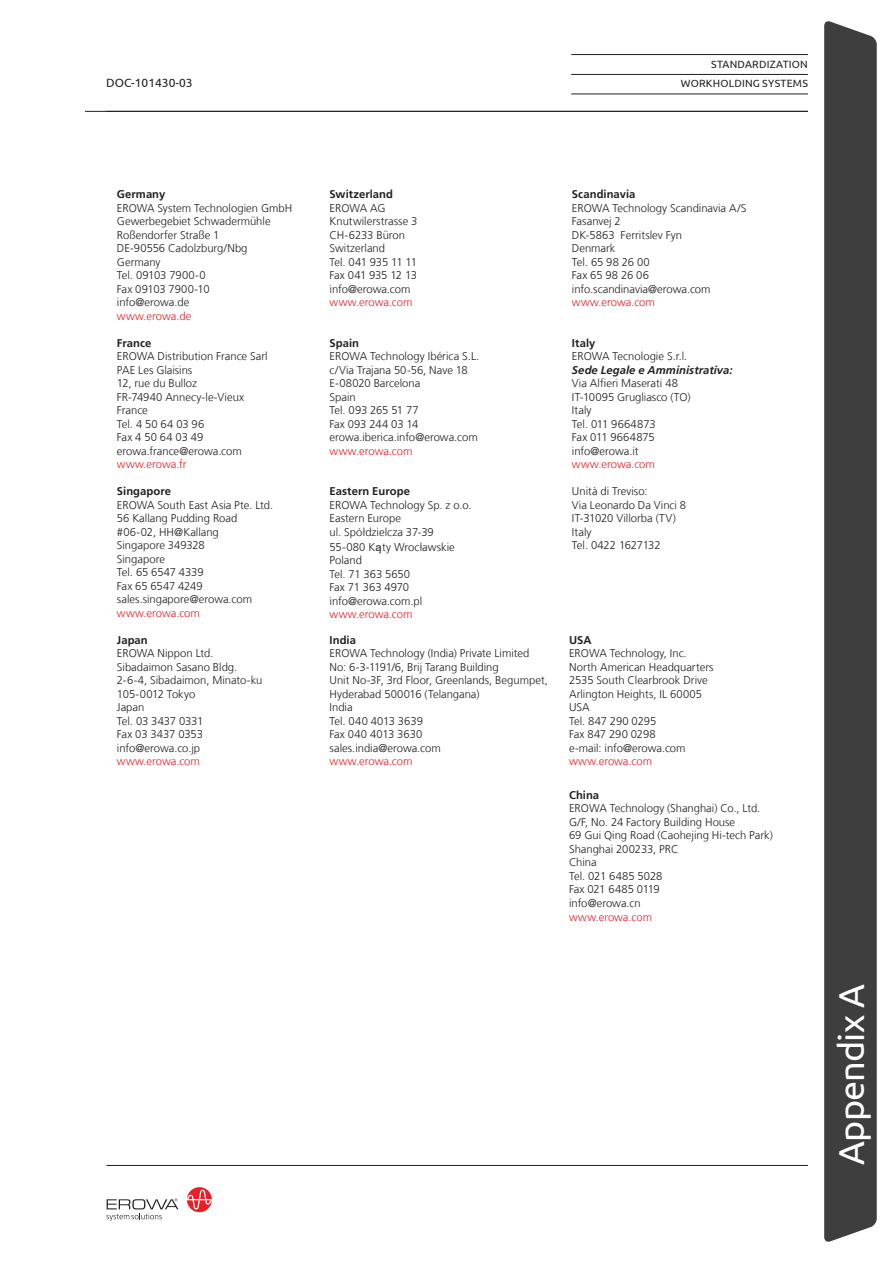
<style>
.page{position:relative;width:893px;height:1263px;background:#fff}
.page>*{position:absolute;margin:0;border:0;box-sizing:border-box;transform-origin:0 0}
.t1{font:36px "Ubuntu";letter-spacing:-.025em;color:#fff}
.t2{font:12px "Ubuntu";color:#231f20}
.t3{font:300 11.25px/13.5px "Frutiger LT Com";color:#231f20}
.t4{font:300 11.25px "Frutiger LT Com";color:#ee1d23}
.t5{font:700 11.25px "Frutiger LT Com";letter-spacing:.005em;color:#231f20}
.t6{font:italic 700 11.25px "Frutiger LT Com";letter-spacing:.005em;color:#231f20}
.t7{font:10.5px/19.5px "Ubuntu";letter-spacing:.02em;color:#231f20;text-align:right}
.s1{font-family:"Arial PL";font-weight:400}
</style>
<div class="page">
<svg style="left:106px;top:1198px;width:72px;height:23px"></svg>
<svg style="left:187px;top:1187px;width:25px;height:26px"></svg>
<div style="left:824px;top:21px;width:53px;height:1221px;background:#3e3e3f"></div>
<hr style="left:106px;top:1165px;width:702px;height:1px;background:#231f20">
<hr style="left:571px;top:54px;width:237px;height:1px;background:#231f20">
<hr style="left:571px;top:74px;width:237px;height:1px;background:#231f20">
<hr style="left:571px;top:94px;width:237px;height:1px;background:#231f20">
<hr style="left:85px;top:111px;width:723px;height:1px;background:#231f20">
<p class="t2" style="left:106px;top:76px;width:88px">DOC-101430-03</p>
<p class="t7" style="left:681px;top:54px;width:128px">STANDARDIZATION<br>WORKHOLDING SYSTEMS</p>
<p class="t5" style="left:117px;top:188px;width:50px">Germany</p>
<p class="t3" style="left:117px;top:201px;width:177px">EROWA System Technologien GmbH<br>Gewerbegebiet Schwadermühle<br>Roßendorfer Straße 1<br>DE-90556 Cadolzburg/Nbg<br>Germany<br>Tel. 09103 7900-0<br>Fax 09103 7900-10<br>info@erowa.de</p>
<p class="t4" style="left:117px;top:309px;width:76px">www.erowa.de</p>
<p class="t5" style="left:117px;top:336px;width:36px">France</p>
<p class="t3" style="left:117px;top:349px;width:152px">EROWA Distribution France Sarl<br>PAE Les Glaisins<br>12, rue du Bulloz<br>FR-74940 Annecy-le-Vieux<br>France<br>Tel. 4 50 64 03 96<br>Fax 4 50 64 03 49 erowa.france@erowa.com</p>
<p class="t4" style="left:117px;top:458px;width:71px">www.erowa.fr</p>
<p class="t5" style="left:117px;top:485px;width:56px">Singapore</p>
<p class="t3" style="left:117px;top:498px;width:158px">EROWA South East Asia Pte. Ltd.<br>56 Kallang Pudding Road #06-02, HH@Kallang<br>Singapore 349328<br>Singapore<br>Tel. 65 6547 4339<br>Fax 65 6547 4249 sales.singapore@erowa.com</p>
<p class="t4" style="left:117px;top:606px;width:84px">www.erowa.com</p>
<p class="t5" style="left:117px;top:633px;width:32px">Japan</p>
<p class="t3" style="left:117px;top:647px;width:147px">EROWA Nippon Ltd.<br>Sibadaimon Sasano Bldg.<br>2-6-4, Sibadaimon, Minato-ku<br>105-0012 Tokyo<br>Japan<br>Tel. 03 3437 0331<br>Fax 03 3437 0353 info@erowa.co.jp</p>
<p class="t4" style="left:117px;top:755px;width:84px">www.erowa.com</p>
<p class="t5" style="left:330px;top:188px;width:65px">Switzerland</p>
<p class="t3" style="left:330px;top:201px;width:90px">EROWA AG<br>Knutwilerstrasse 3<br>CH-6233 Büron<br>Switzerland<br>Tel. 041 935 11 11<br>Fax 041 935 12 13 info@erowa.com</p>
<p class="t4" style="left:330px;top:296px;width:84px">www.erowa.com</p>
<p class="t5" style="left:330px;top:336px;width:31px">Spain</p>
<p class="t3" style="left:330px;top:350px;width:151px">EROWA Technology Ibérica S.L. c/Via Trajana 50-56, Nave 18<br>E-08020 Barcelona<br>Spain<br>Tel. 093 265 51 77<br>Fax 093 244 03 14 erowa.iberica.info@erowa.com</p>
<p class="t4" style="left:330px;top:444px;width:84px">www.erowa.com</p>
<p class="t5" style="left:330px;top:485px;width:82px">Eastern Europe</p>
<p class="t3" style="left:330px;top:498px;width:144px">EROWA Technology Sp. z o.o.<br>Eastern Europe<br>ul. Spółdzielcza 37-39</p>
<p class="t3" style="left:330px;top:540px;width:127px">55-080 K<span class="s1">ą</span>ty Wrocławskie<br>Poland<br>Tel. 71 363 5650<br>Fax 71 363 4970 info@erowa.com.pl</p>
<p class="t4" style="left:330px;top:608px;width:84px">www.erowa.com</p>
<p class="t5" style="left:330px;top:633px;width:28px">India</p>
<p class="t3" style="left:330px;top:647px;width:220px">EROWA Technology (India) Private Limited<br>No: 6-3-1191/6, Brij Tarang Building<br>Unit No-3F, 3rd Floor, Greenlands, Begumpet,<br>Hyderabad 500016 (Telangana)<br>India<br>Tel. 040 4013 3639<br>Fax 040 4013 3630<br>sales.india@erowa.com</p>
<p class="t4" style="left:330px;top:755px;width:84px">www.erowa.com</p>
<p class="t5" style="left:572px;top:188px;width:65px">Scandinavia</p>
<p class="t3" style="left:572px;top:201px;width:176px">EROWA Technology Scandinavia A/S<br>Fasanvej 2<br>DK-5863 Ferritslev Fyn<br>Denmark<br>Tel. 65 98 26 00<br>Fax 65 98 26 06 info.scandinavia@erowa.com</p>
<p class="t4" style="left:572px;top:296px;width:84px">www.erowa.com</p>
<p class="t5" style="left:572px;top:336px;width:25px">Italy</p>
<p class="t3" style="left:572px;top:349px;width:117px">EROWA Tecnologie S.r.l.</p>
<p class="t6" style="left:572px;top:363px;width:162px">Sede Legale e Amministrativa:</p>
<p class="t3" style="left:572px;top:376px;width:120px">Via Alfieri Maserati 48<br>IT-10095 Grugliasco (TO)<br>Italy<br>Tel. 011 9664873<br>Fax 011 9664875 info@erowa.it</p>
<p class="t4" style="left:572px;top:458px;width:84px">www.erowa.com</p>
<p class="t3" style="left:572px;top:484px;width:116px">Unità di Treviso:<br>Via Leonardo Da Vinci 8<br>IT-31020 Villorba (TV)<br>Italy<br>Tel. 0422 1627132</p>
<p class="t5" style="left:569px;top:633px;width:24px">USA</p>
<p class="t3" style="left:569px;top:646px;width:146px">EROWA Technology, Inc.<br>North American Headquarters<br>2535 South Clearbrook Drive<br>Arlington Heights, IL 60005<br>USA<br>Tel. 847 290 0295<br>Fax 847 290 0298<br>e-mail: info@erowa.com</p>
<p class="t4" style="left:569px;top:755px;width:84px">www.erowa.com</p>
<p class="t5" style="left:569px;top:788px;width:32px">China</p>
<p class="t3" style="left:569px;top:802px;width:205px">EROWA Technology (Shanghai) Co., Ltd.<br>G/F, No. 24 Factory Building House<br>69 Gui Qing Road (Caohejing Hi-tech Park)<br>Shanghai 200233, PRC<br>China<br>Tel. 021 6485 5028<br>Fax 021 6485 0119<br>info@erowa.cn</p>
<p class="t4" style="left:569px;top:910px;width:84px">www.erowa.com</p>
<h1 class="t1" style="left:830px;top:1165px;width:182px;rotate:-90deg">Appendix A</h1>
</div>
